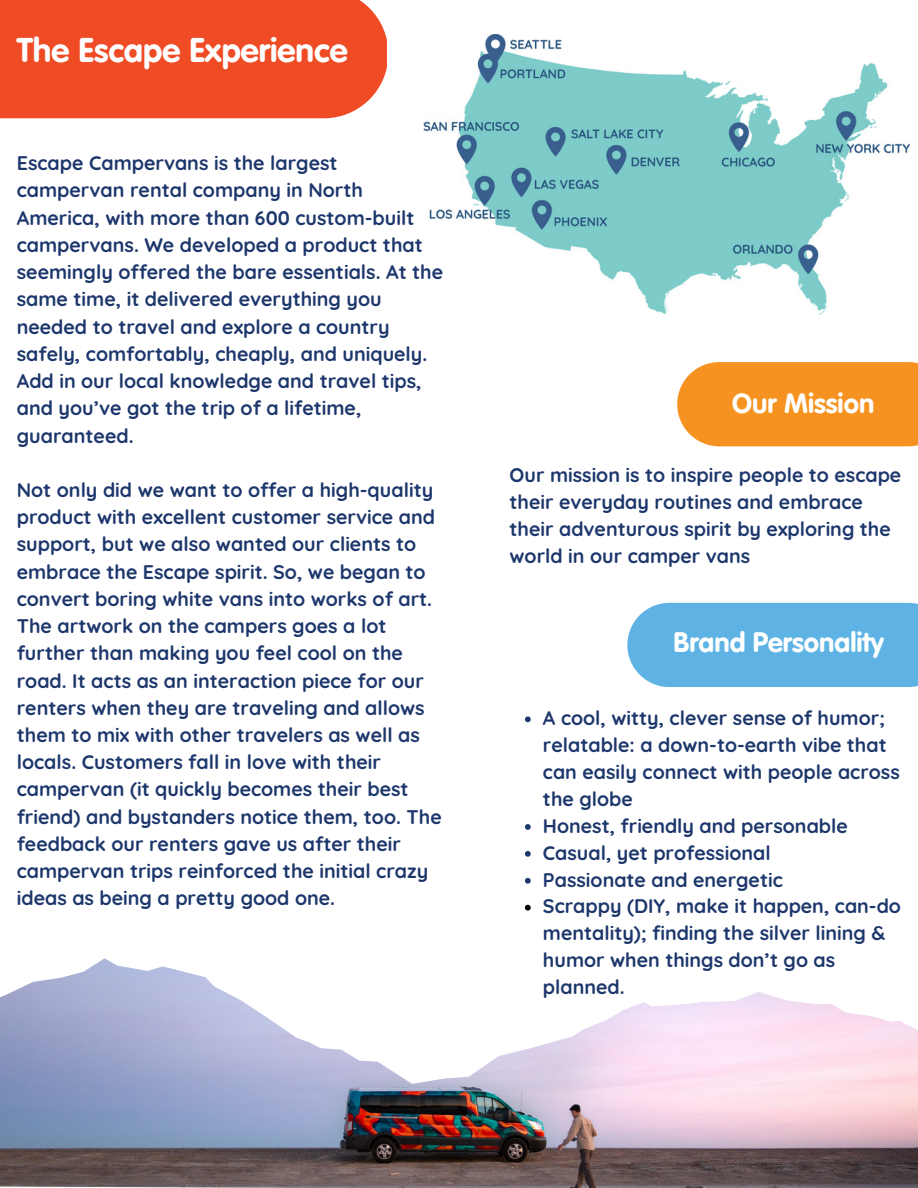
<style>
.page{position:relative;width:918px;height:1188px;background:#fff}
.page>*{position:absolute;margin:0;border:0;box-sizing:border-box;transform-origin:0 0}
.t1{font:33.6px "VAG Rounded Bold";color:#fff}
.t2{font:27.6px "VAG Rounded Bold";color:#fff}
.t3{font:700 19.65px/27.3px "Quicksand";color:#1d376c}
</style>
<div class="page">
<div style="left:0;top:0;width:387px;height:118px;background:#ef4b25"></div>
<img style="left:0;top:958px;width:918px;height:230px">
<div style="left:677px;top:362px;width:241px;height:84px;background:#f69320"></div>
<div style="left:627px;top:603px;width:291px;height:84px;background:#5eb3e4"></div>
<img style="left:424px;top:34px;width:486px;height:280px">
<svg style="left:525px;top:716px;width:6px;height:6px"></svg>
<svg style="left:525px;top:824px;width:6px;height:6px"></svg>
<svg style="left:525px;top:851px;width:6px;height:6px"></svg>
<svg style="left:525px;top:878px;width:6px;height:6px"></svg>
<svg style="left:525px;top:905px;width:6px;height:6px"></svg>
<h1 class="t1" style="left:17px;top:36px;width:333px">The Escape Experience</h1>
<p class="t3" style="left:17px;top:149px;width:428px">Escape Campervans is the largest campervan rental company in North America, with more than 600 custom-built campervans. We developed a product that seemingly offered the bare essentials. At the same time, it delivered everything you needed to travel and explore a country safely, comfortably, cheaply, and uniquely.<br>Add in our local knowledge and travel tips, and you’ve got the trip of a lifetime, guaranteed.</p>
<p class="t3" style="left:17px;top:476px;width:427px">Not only did we want to offer a high-quality product with excellent customer service and support, but we also wanted our clients to embrace the Escape spirit. So, we began to convert boring white vans into works of art.<br>The artwork on the campers goes a lot further than making you feel cool on the road. It acts as an interaction piece for our renters when they are traveling and allows them to mix with other travelers as well as locals. Customers fall in love with their campervan (it quickly becomes their best friend) and bystanders notice them, too. The feedback our renters gave us after their campervan trips reinforced the initial crazy ideas as being a pretty good one.</p>
<h2 class="t2" style="left:732px;top:392px;width:144px">Our Mission</h2>
<p class="t3" style="left:510px;top:461px;width:393px">Our mission is to inspire people to escape their everyday routines and embrace their adventurous spirit by exploring the world in our camper vans</p>
<h2 class="t2" style="left:674px;top:631px;width:212px">Brand Personality</h2>
<p class="t3" style="left:543px;top:704px;width:360px;line-height:26.8px">A cool, witty, clever sense of humor; relatable: a down-to-earth vibe that can easily connect with people across the globe<br>Honest, friendly and personable<br>Casual, yet professional<br>Passionate and energetic<br>Scrappy (DIY, make it happen, can-do mentality); finding the silver lining &amp; humor when things don’t go as planned.</p>
</div>
